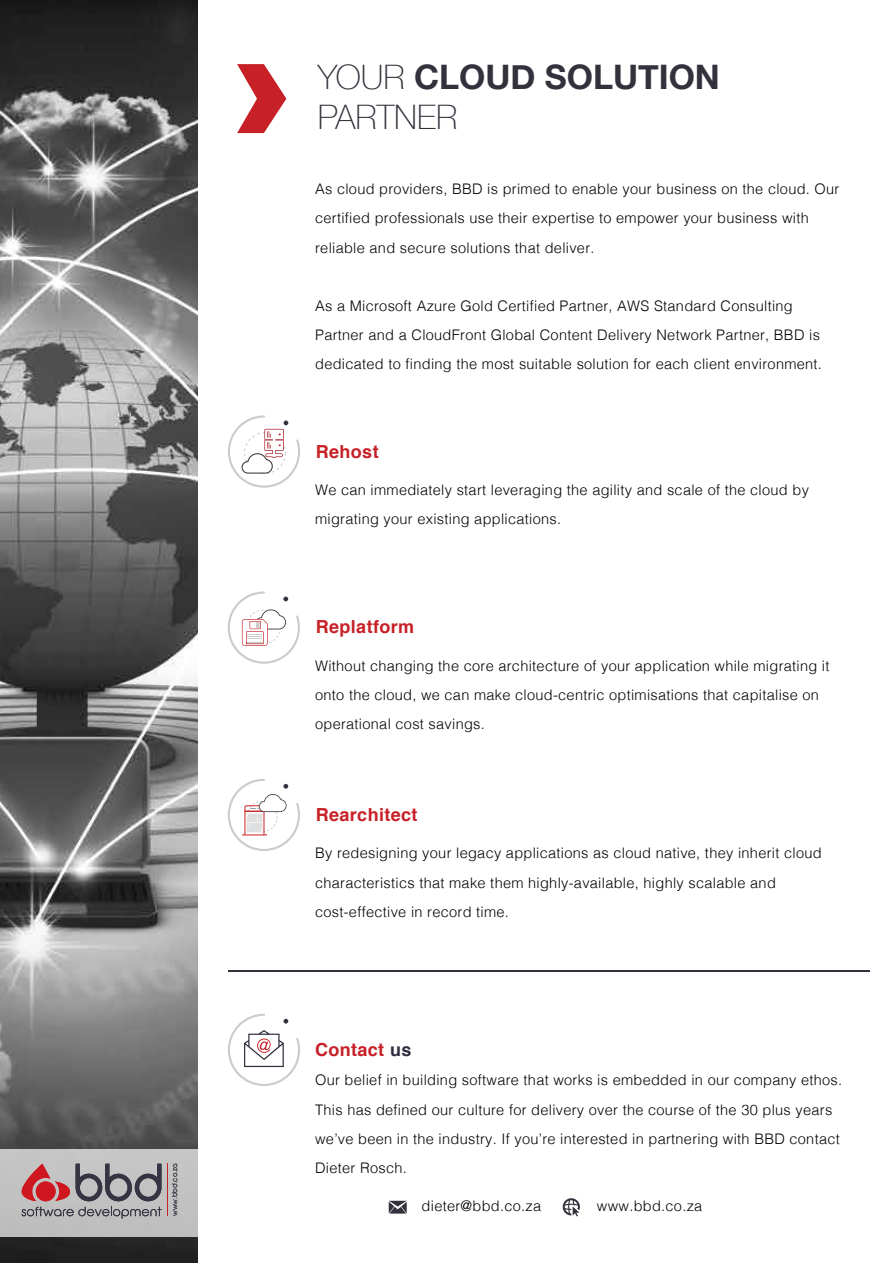
<style>
.page{position:relative;width:893px;height:1263px;background:#fff}
.page>*{position:absolute;margin:0;border:0;box-sizing:border-box;transform-origin:0 0}
.t1{font:700 33.75px/40.5px "Helvetica Neue";color:#32323c}
.t2{font:700 18px "Helvetica";letter-spacing:.02em;color:#c72027}
.t3{font:300 14.55px/29.1px "Helvetica";letter-spacing:.02em;color:#000}
.t4{font:6.75px "BBD Nue Font";color:#343442}
.s1{font-weight:100}
.s2{color:#2e2e40}
</style>
<div class="page">
<img style="left:0;top:0;width:198px;height:1263px">
<svg style="left:237px;top:64px;width:49px;height:69px"></svg>
<hr style="left:228px;top:970px;width:642px;height:1px;background:#32323c">
<div style="left:0;top:1149px;width:199px;height:87px;background:#c1c1c1"></div>
<svg style="left:228px;top:779px;width:72px;height:72px"></svg>
<svg style="left:228px;top:591px;width:72px;height:73px"></svg>
<svg style="left:228px;top:415px;width:72px;height:73px"></svg>
<svg style="left:228px;top:1014px;width:72px;height:72px"></svg>
<svg style="left:563px;top:1198px;width:17px;height:18px"></svg>
<svg style="left:389px;top:1201px;width:18px;height:12px"></svg>
<hr style="left:167px;top:1163px;width:1px;height:53px;background:#c72027">
<svg style="left:76px;top:1164px;width:85px;height:37px"></svg>
<svg style="left:21px;top:1164px;width:49px;height:37px"></svg>
<svg style="left:22px;top:1207px;width:139px;height:11px"></svg>
<p class="t4" style="left:171px;top:1216px;width:54px;rotate:-90deg">www.bbd.co.za</p>
<h1 class="t1" style="left:318px;top:57px;width:404px"><span class="s1">YOUR</span> CLOUD SOLUTION<br><span class="s1">PARTNER</span></h1>
<p class="t3" style="left:315px;top:174px;width:526px">As cloud providers, BBD is primed to enable your business on the cloud. Our certified professionals use their expertise to empower your business with reliable and secure solutions that deliver.</p>
<p class="t3" style="left:315px;top:290px;width:508px">As a Microsoft Azure Gold Certified Partner, AWS Standard Consulting<br>Partner and a CloudFront Global Content Delivery Network Partner, BBD is dedicated to finding the most suitable solution for each client environment.</p>
<p class="t2" style="left:316px;top:437px;width:64px">Rehost</p>
<p class="t3" style="left:315px;top:475px;width:495px">We can immediately start leveraging the agility and scale of the cloud by migrating your existing applications.</p>
<p class="t2" style="left:316px;top:612px;width:100px">Replatform</p>
<p class="t3" style="left:315px;top:650px;width:516px">Without changing the core architecture of your application while migrating it onto the cloud, we can make cloud-centric optimisations that capitalise on operational cost savings.</p>
<p class="t2" style="left:316px;top:800px;width:103px">Rearchitect</p>
<p class="t3" style="left:315px;top:838px;width:508px">By redesigning your legacy applications as cloud native, they inherit cloud characteristics that make them highly-available, highly scalable and cost-effective in record time.</p>
<p class="t2" style="left:315px;top:1035px;width:98px">Contact <span class="s2">us</span></p>
<p class="t3" style="left:315px;top:1065px;width:528px">Our belief in building software that works is embedded in our company ethos.<br>This has defined our culture for delivery over the course of the 30 plus years we’ve been in the industry. If you’re interested in partnering with BBD contact Dieter Rosch.</p>
<p class="t3" style="left:422px;top:1191px;width:121px">dieter@bbd.co.za</p>
<p class="t3" style="left:597px;top:1191px;width:107px">www.bbd.co.za</p>
</div>
